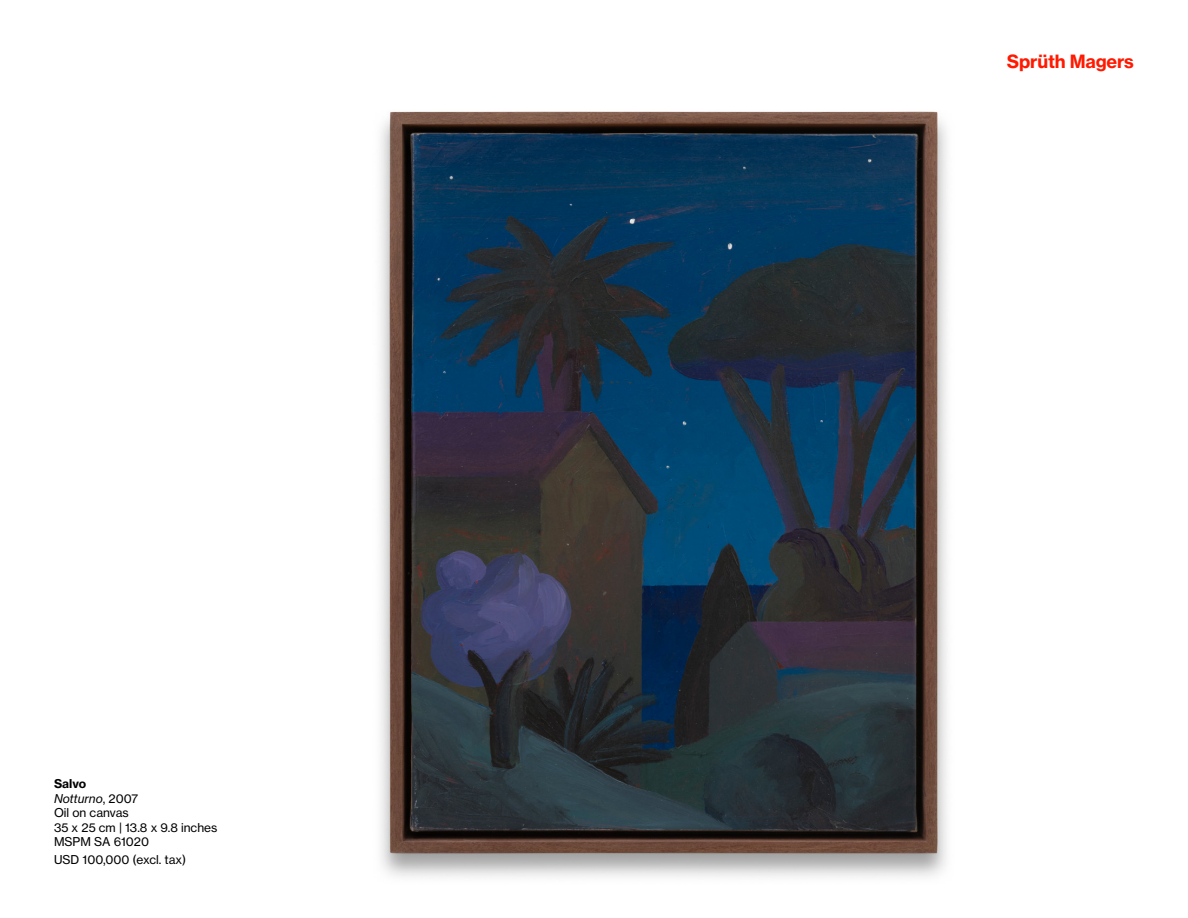
<style>
.page{position:relative;width:1188px;height:918px;background:#fff}
.page>*{position:absolute;margin:0;border:0;box-sizing:border-box;transform-origin:0 0}
.t1{font:18px "N Haas Grotesk TX Pro 75 Bd";letter-spacing:-.01em;color:#ff1900}
.t2{font:12px/14.4px "N Haas Grotesk TX Pro 55 Rg";color:#000}
.t3{font:12px "N Haas Grotesk TX Pro 56 It";color:#000}
.t4{font:12px "N Haas Grotesk TX Pro 75 Bd";color:#000}
.s1{font-family:"N Haas Grotesk TX Pro 55 Rg"}
</style>
<div class="page">
<img style="left:380px;top:111px;width:567px;height:766px">
<p class="t4" style="left:54px;top:776px;width:34px">Salvo</p>
<p class="t3" style="left:54px;top:791px;width:86px">Notturno<span class="s1">, 2007</span></p>
<p class="t2" style="left:54px;top:806px;width:165px">Oil on canvas<br>35 x 25 cm | 13.8 x 9.8 inches<br>MSPM SA 61020</p>
<p class="t2" style="left:54px;top:852px;width:134px">USD 100,000 (excl. tax)</p>
<h1 class="t1" style="left:1007px;top:50px;width:129px">Sprüth Magers</h1>
</div>
